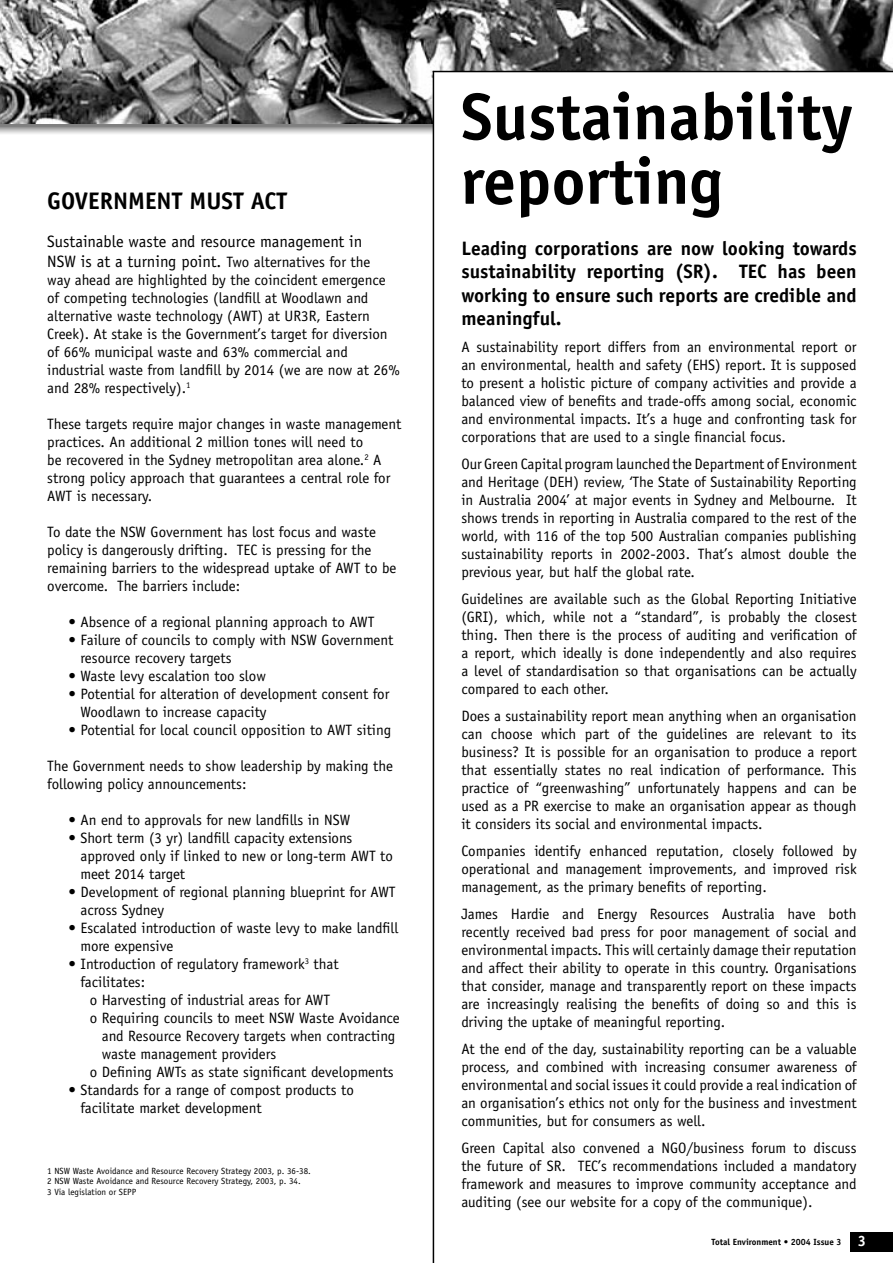
<style>
.page{position:relative;width:893px;height:1263px;background:#fff}
.page>*{position:absolute;margin:0;border:0;box-sizing:border-box;transform-origin:0 0}
.t1{font:700 66px/64.5px "Officina Sans";color:#000}
.t2{font:700 24px "Officina Sans";color:#000}
.t3{font:700 19.5px/23.4px "Officina Sans";color:#000;text-align:justify}
.t4{font:16.5px/19.8px "Officina Sans";color:#000}
.t5{font:15px/18px "Officina Sans";color:#000}
.t6{font:9px/10.8px "Officina Sans";color:#000}
.t7{font:700 9px "Officina Sans";color:#000}
.s1{font-size:15px}
.s2{font-size:15px;color:#fff}
</style>
<div class="page">
<svg style="left:0;top:123px;width:433px;height:12px"></svg>
<img style="left:0;top:0;width:893px;height:123px">
<div style="left:850px;top:1232px;width:43px;height:19px;background:#000"></div>
<div style="left:434px;top:72px;width:459px;height:74px;background:#fff"></div>
<hr style="left:433px;top:71px;width:1px;height:1192px;background:#000">
<hr style="left:433px;top:71px;width:460px;height:1px;background:#000">
<h2 class="t2" style="left:47px;top:186px;width:242px">GOVERNMENT MUST ACT</h2>
<p class="t4" style="left:47px;top:231px;width:325px">Sustainable waste and resource management in<br>NSW is at a turning point. <span class="s1">Two alternatives for the</span></p>
<p class="t5" style="left:47px;top:271px;width:354px">way ahead are highlighted by the coincident emergence of competing technologies (landfill at Woodlawn and alternative waste technology (AWT) at UR3R, Eastern Creek). At stake is the Government’s target for diversion of 66% municipal waste and 63% commercial and industrial waste from landfill by 2014 (we are now at 26% and 28% respectively).<sup>1</sup></p>
<p class="t5" style="left:47px;top:415px;width:356px">These targets require major changes in waste management practices. An additional 2 million tones will need to<br>be recovered in the Sydney metropolitan area alone.<sup>2</sup> A strong policy approach that guarantees a central role for AWT is necessary.</p>
<p class="t5" style="left:47px;top:523px;width:351px">To date the NSW Government has lost focus and waste policy is dangerously drifting. TEC is pressing for the remaining barriers to the widespread uptake of AWT to be overcome. The barriers include:</p>
<p class="t5" style="left:69px;top:613px;width:307px">• Absence of a regional planning approach to AWT</p>
<p class="t5" style="left:80px;top:631px;width:314px;text-indent:-12px">• Failure of councils to comply with NSW Government resource recovery targets</p>
<p class="t5" style="left:69px;top:667px;width:199px">• Waste levy escalation too slow</p>
<p class="t5" style="left:80px;top:685px;width:311px;text-indent:-12px">• Potential for alteration of development consent for<br>Woodlawn to increase capacity</p>
<p class="t5" style="left:69px;top:721px;width:324px">• Potential for local council opposition to AWT siting</p>
<p class="t5" style="left:47px;top:757px;width:347px">The Government needs to show leadership by making the following policy announcements:</p>
<p class="t5" style="left:69px;top:811px;width:283px">• An end to approvals for new landfills in NSW</p>
<p class="t5" style="left:80px;top:829px;width:314px;text-indent:-12px">• Short term (3 yr) landfill capacity extensions approved only if linked to new or long-term AWT to meet 2014 target</p>
<p class="t5" style="left:80px;top:883px;width:317px;text-indent:-12px">• Development of regional planning blueprint for AWT across Sydney</p>
<p class="t5" style="left:80px;top:919px;width:319px;text-indent:-12px">• Escalated introduction of waste levy to make landfill more expensive</p>
<p class="t5" style="left:80px;top:955px;width:260px;text-indent:-12px">• Introduction of regulatory framework<sup>3</sup> that facilitates:</p>
<p class="t5" style="left:90px;top:991px;width:242px">o Harvesting of industrial areas for AWT</p>
<p class="t5" style="left:90px;top:1009px;width:312px">o Requiring councils to meet NSW Waste Avoidance</p>
<p class="t5" style="left:102px;top:1027px;width:295px">and Resource Recovery targets when contracting</p>
<p class="t5" style="left:102px;top:1045px;width:176px">waste management providers</p>
<p class="t5" style="left:90px;top:1063px;width:306px">o Defining AWTs as state significant developments</p>
<p class="t5" style="left:80px;top:1081px;width:275px;text-indent:-12px">• Standards for a range of compost products to facilitate market development</p>
<p class="t6" style="left:47px;top:1165px;width:265px">1 NSW Waste Avoidance and Resource Recovery Strategy 2003, p. 36-38.<br>2 NSW Waste Avoidance and Resource Recovery Strategy, 2003, p. 34.<br>3 Via legislation or SEPP</p>
<h1 class="t1" style="left:461px;top:84px;width:394px">Sustainability reporting</h1>
<h3 class="t3" style="left:461px;top:236px;width:397px">Leading corporations are now looking towards sustainability reporting (SR). TEC has been working to ensure such reports are credible and meaningful.</h3>
<p class="t5" style="left:461px;top:338px;width:397px;text-align:justify">A sustainability report differs from an environmental report or an environmental, health and safety (EHS) report. It is supposed to present a holistic picture of company activities and provide a balanced view of benefits and trade-offs among social, economic and environmental impacts. It’s a huge and confronting task for corporations that are used to a single financial focus.</p>
<p class="t5" style="left:461px;top:455px;width:397px;text-align:justify">Our Green Capital program launched the Department of Environment and Heritage (DEH) review, ‘The State of Sustainability Reporting in Australia 2004’ at major events in Sydney and Melbourne. It shows trends in reporting in Australia compared to the rest of the world, with 116 of the top 500 Australian companies publishing sustainability reports in 2002-2003. That’s almost double the previous year, but half the global rate.</p>
<p class="t5" style="left:461px;top:590px;width:397px;text-align:justify">Guidelines are available such as the Global Reporting Initiative (GRI), which, while not a “standard”, is probably the closest thing. Then there is the process of auditing and verification of a report, which ideally is done independently and also requires a level of standardisation so that organisations can be actually compared to each other.</p>
<p class="t5" style="left:461px;top:707px;width:397px;text-align:justify">Does a sustainability report mean anything when an organisation can choose which part of the guidelines are relevant to its business? It is possible for an organisation to produce a report that essentially states no real indication of performance. This practice of “greenwashing” unfortunately happens and can be used as a PR exercise to make an organisation appear as though it considers its social and environmental impacts.</p>
<p class="t5" style="left:461px;top:842px;width:397px;text-align:justify">Companies identify enhanced reputation, closely followed by operational and management improvements, and improved risk management, as the primary benefits of reporting.</p>
<p class="t5" style="left:461px;top:905px;width:397px;text-align:justify">James Hardie and Energy Resources Australia have both recently received bad press for poor management of social and environmental impacts. This will certainly damage their reputation and affect their ability to operate in this country. Organisations that consider, manage and transparently report on these impacts are increasingly realising the benefits of doing so and this is driving the uptake of meaningful reporting.</p>
<p class="t5" style="left:461px;top:1040px;width:397px;text-align:justify">At the end of the day, sustainability reporting can be a valuable process, and combined with increasing consumer awareness of environmental and social issues it could provide a real indication of an organisation’s ethics not only for the business and investment communities, but for consumers as well.</p>
<p class="t5" style="left:461px;top:1139px;width:397px;text-align:justify">Green Capital also convened a NGO/business forum to discuss the future of SR. TEC’s recommendations included a mandatory framework and measures to improve community acceptance and auditing (see our website for a copy of the communique).</p>
<p class="t7" style="left:711px;top:1236px;width:156px">Total Environment • 2004 Issue 3 <span class="s2">3</span></p>
</div>
